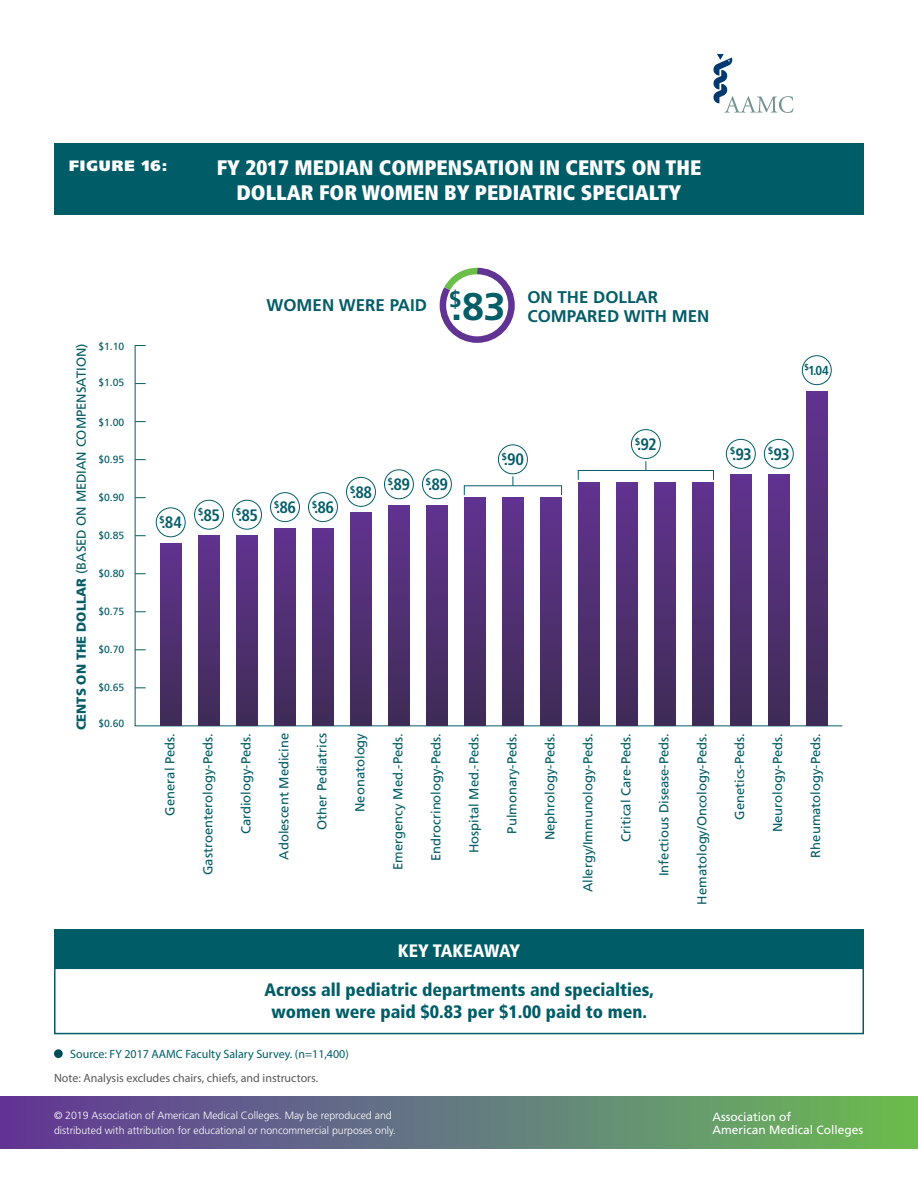
<style>
.page{position:relative;width:918px;height:1188px;background:#fff}
.page>*{position:absolute;margin:0;border:0;box-sizing:border-box;transform-origin:0 0}
.t1{font:900 condensed 21px/25.2px "Frutiger";color:#fff;text-align:center}
.t2{font:900 condensed 18px/21.6px "Frutiger";color:#005d67;text-align:center}
.t3{font:900 condensed 18px "Frutiger";color:#fff}
.t4{font:700 16.95px/19.2px "Frutiger";color:#045d67}
.t5{font:700 condensed 16.5px "Frutiger";letter-spacing:-.04em;color:#045d67}
.t6{font:900 15px "Frutiger";letter-spacing:.06em;color:#fff}
.t7{font:13.05px "Frutiger";color:#045d67}
.t8{font:700 condensed 13.05px "Frutiger";color:#045d67}
.t9{font:12px "Myriad Pro";color:#58595b}
.t10{font:12px "Myriad Pro";color:#005d67}
.t11{font:12px/13.4px "Frutiger";color:#fff}
.t12{font:300 10.5px/15px "Frutiger";color:#fff}
.t13{font:10.35px "Frutiger";color:#045d67}
.s1{font-weight:900}
.s2{font-size:38.4px}
</style>
<div class="page">
<div style="left:0;top:1097px;width:918px;height:52px;background:linear-gradient(to right,#60389d,#6abc5a)"></div>
<svg style="left:713px;top:54px;width:81px;height:59px"></svg>
<div style="left:54px;top:143px;width:810px;height:72px;background:#005d67"></div>
<div style="left:54px;top:968px;width:810px;height:66px;border:2px solid #005d67"></div>
<div style="left:54px;top:929px;width:810px;height:39px;background:#005d67"></div>
<svg style="left:134px;top:345px;width:709px;height:382px"></svg>
<div style="left:160px;top:543px;width:22px;height:183px;background:linear-gradient(to bottom,#613390,#3f2c56)"></div>
<div style="left:198px;top:536px;width:22px;height:190px;background:linear-gradient(to bottom,#61338f,#3f2c56)"></div>
<div style="left:236px;top:536px;width:22px;height:190px;background:linear-gradient(to bottom,#61338f,#3f2c56)"></div>
<div style="left:274px;top:528px;width:22px;height:198px;background:linear-gradient(to bottom,#613390,#3f2c56)"></div>
<div style="left:312px;top:528px;width:22px;height:198px;background:linear-gradient(to bottom,#613390,#3f2c56)"></div>
<div style="left:350px;top:513px;width:22px;height:213px;background:linear-gradient(to bottom,#613390,#3f2c56)"></div>
<div style="left:388px;top:505px;width:22px;height:221px;background:linear-gradient(to bottom,#613390,#3f2c56)"></div>
<div style="left:426px;top:505px;width:22px;height:221px;background:linear-gradient(to bottom,#613390,#3f2c56)"></div>
<div style="left:464px;top:498px;width:22px;height:228px;background:linear-gradient(to bottom,#61338f,#3f2c56)"></div>
<div style="left:502px;top:498px;width:22px;height:228px;background:linear-gradient(to bottom,#61338f,#3f2c56)"></div>
<div style="left:540px;top:498px;width:22px;height:228px;background:linear-gradient(to bottom,#61338f,#3f2c56)"></div>
<div style="left:578px;top:482px;width:22px;height:244px;background:linear-gradient(to bottom,#613390,#3f2c56)"></div>
<div style="left:616px;top:482px;width:22px;height:244px;background:linear-gradient(to bottom,#613390,#3f2c56)"></div>
<div style="left:654px;top:482px;width:22px;height:244px;background:linear-gradient(to bottom,#613390,#3f2c56)"></div>
<div style="left:692px;top:482px;width:21px;height:244px;background:linear-gradient(to bottom,#613390,#3f2c56)"></div>
<div style="left:730px;top:475px;width:21px;height:251px;background:linear-gradient(to bottom,#613390,#3f2c56)"></div>
<div style="left:768px;top:475px;width:21px;height:251px;background:linear-gradient(to bottom,#613390,#3f2c56)"></div>
<div style="left:806px;top:391px;width:21px;height:335px;background:linear-gradient(to bottom,#613390,#3f2c55)"></div>
<svg style="left:436px;top:267px;width:82px;height:79px"></svg>
<div style="left:156px;top:508px;width:29px;height:29px;background:#fff;border-radius:50%"></div>
<div style="left:156px;top:507px;width:30px;height:30px;border:1px solid #045d67;border-radius:50%"></div>
<div style="left:195px;top:500px;width:29px;height:29px;background:#fff;border-radius:50%"></div>
<div style="left:194px;top:500px;width:30px;height:30px;border:1px solid #045d67;border-radius:50%"></div>
<div style="left:233px;top:500px;width:28px;height:29px;background:#fff;border-radius:50%"></div>
<div style="left:232px;top:500px;width:30px;height:30px;border:1px solid #045d67;border-radius:50%"></div>
<div style="left:271px;top:493px;width:28px;height:29px;background:#fff;border-radius:50%"></div>
<div style="left:270px;top:492px;width:30px;height:30px;border:1px solid #045d67;border-radius:50%"></div>
<div style="left:309px;top:493px;width:28px;height:29px;background:#fff;border-radius:50%"></div>
<div style="left:308px;top:492px;width:30px;height:30px;border:1px solid #045d67;border-radius:50%"></div>
<div style="left:347px;top:477px;width:28px;height:29px;background:#fff;border-radius:50%"></div>
<div style="left:346px;top:477px;width:30px;height:30px;border:1px solid #045d67;border-radius:50%"></div>
<div style="left:384px;top:470px;width:29px;height:29px;background:#fff;border-radius:50%"></div>
<div style="left:384px;top:469px;width:30px;height:30px;border:1px solid #045d67;border-radius:50%"></div>
<div style="left:422px;top:470px;width:29px;height:29px;background:#fff;border-radius:50%"></div>
<div style="left:422px;top:469px;width:30px;height:30px;border:1px solid #045d67;border-radius:50%"></div>
<div style="left:498px;top:445px;width:29px;height:29px;background:#fff;border-radius:50%"></div>
<div style="left:498px;top:444px;width:30px;height:30px;border:1px solid #045d67;border-radius:50%"></div>
<div style="left:631px;top:430px;width:29px;height:29px;background:#fff;border-radius:50%"></div>
<div style="left:631px;top:429px;width:30px;height:30px;border:1px solid #045d67;border-radius:50%"></div>
<div style="left:726px;top:439px;width:29px;height:29px;background:#fff;border-radius:50%"></div>
<div style="left:726px;top:439px;width:30px;height:30px;border:1px solid #045d67;border-radius:50%"></div>
<div style="left:764px;top:439px;width:29px;height:29px;background:#fff;border-radius:50%"></div>
<div style="left:764px;top:439px;width:30px;height:30px;border:1px solid #045d67;border-radius:50%"></div>
<div style="left:802px;top:356px;width:29px;height:29px;background:#fff;border-radius:50%"></div>
<div style="left:802px;top:355px;width:30px;height:30px;border:1px solid #045d67;border-radius:50%"></div>
<div style="left:578px;top:470px;width:136px;height:10px;border:1px solid #045d67"></div>
<div style="left:54px;top:1049px;width:9px;height:9px;background:#004d55;border-radius:50%"></div>
<p class="t6" style="left:69px;top:156px;width:100px">FIGURE 16:</p>
<h1 class="t1" style="left:217px;top:155px;width:486px">FY 2017 MEDIAN COMPENSATION IN CENTS ON THE<br>DOLLAR FOR WOMEN BY PEDIATRIC SPECIALTY</h1>
<p class="t7" style="left:74px;top:730px;width:388px;rotate:-90deg"><span class="s1">CENTS ON THE DOLLAR</span> (BASED ON MEDIAN COMPENSATION)</p>
<p class="t13" style="left:98px;top:340px;width:28px">$1.10</p>
<p class="t13" style="left:98px;top:377px;width:28px">$1.05</p>
<p class="t13" style="left:98px;top:416px;width:28px">$1.00</p>
<p class="t13" style="left:98px;top:453px;width:28px">$0.95</p>
<p class="t13" style="left:98px;top:491px;width:28px">$0.90</p>
<p class="t13" style="left:98px;top:529px;width:28px">$0.85</p>
<p class="t13" style="left:98px;top:567px;width:28px">$0.80</p>
<p class="t13" style="left:98px;top:605px;width:28px">$0.75</p>
<p class="t13" style="left:98px;top:643px;width:28px">$0.70</p>
<p class="t13" style="left:98px;top:681px;width:28px">$0.65</p>
<p class="t13" style="left:98px;top:718px;width:28px">$0.60</p>
<p class="t4" style="left:267px;top:295px;width:240px">WOMEN WERE PAID <sup>$</sup><span class="s2">.83</span></p>
<p class="t4" style="left:527px;top:287px;width:184px">ON THE DOLLAR<br>COMPARED WITH MEN</p>
<p class="t5" style="left:159px;top:513px;width:24px"><sup>$</sup>.84</p>
<p class="t5" style="left:198px;top:505px;width:61px"><sup>$</sup>.85 <sup>$</sup>.85</p>
<p class="t5" style="left:274px;top:498px;width:61px"><sup>$</sup>.86 <sup>$</sup>.86</p>
<p class="t5" style="left:350px;top:483px;width:23px"><sup>$</sup>.88</p>
<p class="t5" style="left:388px;top:475px;width:61px"><sup>$</sup>.89 <sup>$</sup>.89</p>
<p class="t5" style="left:502px;top:450px;width:24px"><sup>$</sup>.90</p>
<p class="t5" style="left:635px;top:435px;width:23px"><sup>$</sup>.92</p>
<p class="t7" style="left:162px;top:816px;width:84px;rotate:-90deg">General Peds.</p>
<p class="t7" style="left:200px;top:875px;width:143px;rotate:-90deg">Gastroenterology-Peds.</p>
<p class="t7" style="left:238px;top:834px;width:103px;rotate:-90deg">Cardiology-Peds.</p>
<p class="t7" style="left:276px;top:860px;width:128px;rotate:-90deg">Adolescent Medicine</p>
<p class="t7" style="left:314px;top:830px;width:99px;rotate:-90deg">Other Pediatrics</p>
<p class="t7" style="left:352px;top:812px;width:80px;rotate:-90deg">Neonatology</p>
<p class="t7" style="left:390px;top:870px;width:138px;rotate:-90deg">Emergency Med.-Peds.</p>
<p class="t7" style="left:428px;top:861px;width:130px;rotate:-90deg">Endrocrinology-Peds.</p>
<p class="t7" style="left:466px;top:853px;width:122px;rotate:-90deg">Hospital Med.-Peds.</p>
<p class="t7" style="left:504px;top:834px;width:102px;rotate:-90deg">Pulmonary-Peds.</p>
<p class="t7" style="left:542px;top:840px;width:109px;rotate:-90deg">Nephrology-Peds.</p>
<p class="t7" style="left:580px;top:892px;width:161px;rotate:-90deg">Allergy/Immunology-Peds.</p>
<p class="t7" style="left:618px;top:842px;width:110px;rotate:-90deg">Critical Care-Peds.</p>
<p class="t7" style="left:656px;top:876px;width:145px;rotate:-90deg">Infectious Disease-Peds.</p>
<h2 class="t3" style="left:398px;top:940px;width:124px">KEY TAKEAWAY</h2>
<h2 class="t2" style="left:264px;top:979px;width:391px">Across all pediatric departments and specialties, women were paid $0.83 per $1.00 paid to men.</h2>
<p class="t7" style="left:694px;top:905px;width:173px;rotate:-90deg">Hematology/Oncology-Peds.</p>
<p class="t10" style="left:70px;top:1047px;width:280px">Source: FY 2017 AAMC Faculty Salary Survey. (n=11,400)</p>
<p class="t9" style="left:54px;top:1070px;width:266px">Note: Analysis excludes chairs, chiefs, and instructors.</p>
<p class="t8" style="left:805px;top:363px;width:26px"><sup>$</sup>1.04</p>
<p class="t5" style="left:730px;top:444px;width:61px"><sup>$</sup>.93 <sup>$</sup>.93</p>
<p class="t7" style="left:732px;top:820px;width:88px;rotate:-90deg">Genetics-Peds.</p>
<p class="t7" style="left:770px;top:832px;width:101px;rotate:-90deg">Neurology-Peds.</p>
<p class="t7" style="left:808px;top:858px;width:126px;rotate:-90deg">Rheumatology-Peds.</p>
<p class="t12" style="left:54px;top:1108px;width:343px">© 2019 Association of American Medical Colleges. May be reproduced and distributed with attribution for educational or noncommercial purposes only.</p>
<p class="t11" style="left:713px;top:1110px;width:152px">Association of<br>American Medical Colleges</p>
</div>
